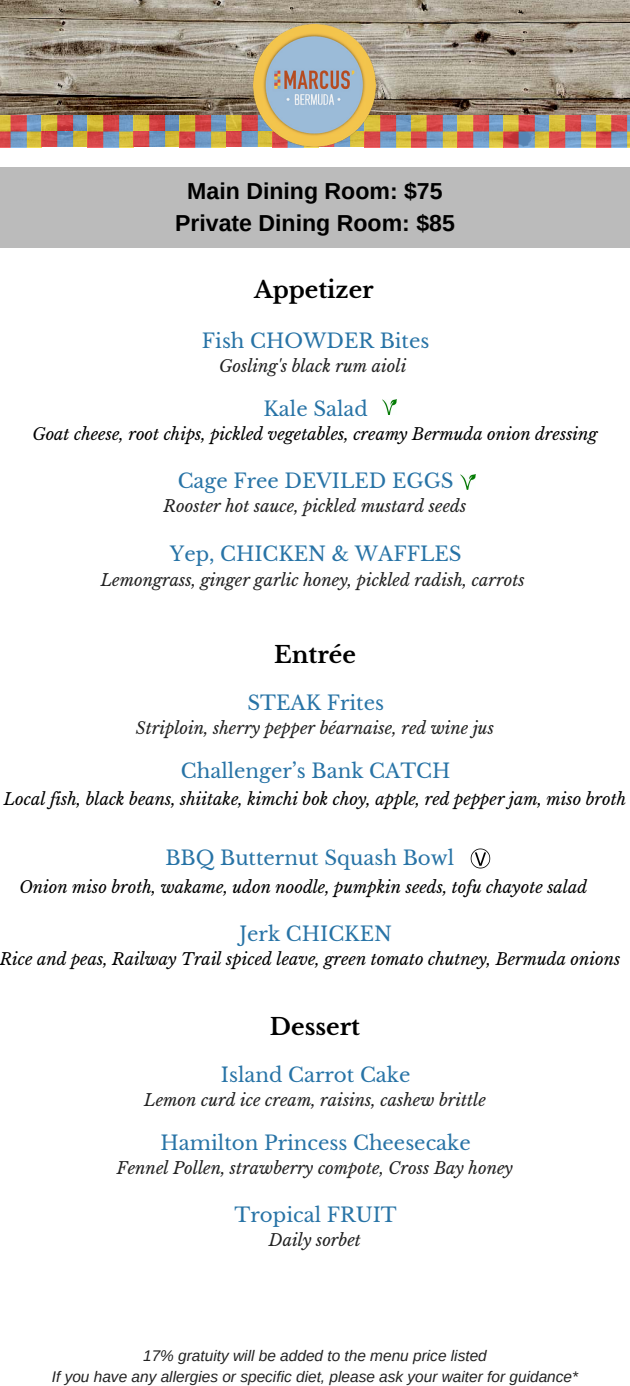
<style>
.page{position:relative;width:630px;height:1386px;background:#fff}
.page>*{position:absolute;margin:0;border:0;box-sizing:border-box;transform-origin:0 0}
.t1{font:700 23.1px/32.2px "Arimo";color:#000;text-align:center}
.t2{font:700 23.1px "Libre Baskerville";color:#000}
.t3{font:19.78px "Libre Baskerville";color:#2773a6}
.t4{font:italic 16.45px "Libre Baskerville";color:#000}
.t5{font:italic 16.45px "Libre Baskerville";color:#222}
.t6{font:italic 15.4px/21px "Arimo";color:#222;text-align:center}
</style>
<div class="page">
<img style="left:0;top:0;width:630px;height:115px">
<img style="left:0;top:115px;width:630px;height:32px">
<img style="left:254px;top:25px;width:122px;height:122px">
<img style="left:471px;top:848px;width:19px;height:20px">
<img style="left:461px;top:475px;width:14px;height:14px">
<img style="left:383px;top:400px;width:14px;height:14px">
<div style="left:0;top:167px;width:630px;height:80px;background:#bbb"></div>
<h1 class="t1" style="left:175px;top:175px;width:281px">Main Dining Room: $75<br>Private Dining Room: $85</h1>
<h1 class="t2" style="left:254px;top:276px;width:121px">Appetizer</h1>
<p class="t3" style="left:202px;top:328px;width:229px">Fish CHOWDER Bites</p>
<p class="t5" style="left:219px;top:356px;width:189px">Gosling's black rum aioli</p>
<p class="t3" style="left:264px;top:397px;width:106px">Kale Salad</p>
<p class="t4" style="left:32px;top:424px;width:567px">Goat cheese, root chips, pickled vegetables, creamy Bermuda onion dressing</p>
<p class="t3" style="left:178px;top:469px;width:277px">Cage Free DEVILED EGGS</p>
<p class="t5" style="left:164px;top:496px;width:304px">Rooster hot sauce, pickled mustard seeds</p>
<p class="t3" style="left:170px;top:542px;width:293px">Yep, CHICKEN &amp; WAFFLES</p>
<p class="t5" style="left:101px;top:570px;width:426px">Lemongrass, ginger garlic honey, pickled radish, carrots</p>
<h1 class="t2" style="left:274px;top:641px;width:83px">Entrée</h1>
<p class="t3" style="left:247px;top:691px;width:138px">STEAK Frites</p>
<p class="t5" style="left:136px;top:718px;width:360px">Striploin, sherry pepper béarnaise, red wine jus</p>
<p class="t3" style="left:181px;top:759px;width:271px">Challenger’s Bank CATCH</p>
<p class="t4" style="left:4px;top:789px;width:624px">Local fish, black beans, shiitake, kimchi bok choy, apple, red pepper jam, miso broth</p>
<p class="t3" style="left:165px;top:845px;width:290px">BBQ Butternut Squash Bowl</p>
<p class="t4" style="left:19px;top:877px;width:569px">Onion miso broth, wakame, udon noodle, pumpkin seeds, tofu chayote salad</p>
<p class="t3" style="left:240px;top:922px;width:154px">Jerk CHICKEN</p>
<p class="t4" style="left:0;top:949px;width:622px">Rice and peas, Railway Trail spiced leave, green tomato chutney, Bermuda onions</p>
<h1 class="t2" style="left:270px;top:1013px;width:92px">Dessert</h1>
<p class="t3" style="left:221px;top:1062px;width:191px">Island Carrot Cake</p>
<p class="t5" style="left:144px;top:1090px;width:343px">Lemon curd ice cream, raisins, cashew brittle</p>
<p class="t3" style="left:161px;top:1131px;width:312px">Hamilton Princess Cheesecake</p>
<p class="t5" style="left:117px;top:1158px;width:398px">Fennel Pollen, strawberry compote, Cross Bay honey</p>
<p class="t3" style="left:235px;top:1203px;width:164px">Tropical FRUIT</p>
<p class="t5" style="left:269px;top:1230px;width:93px">Daily sorbet</p>
<p class="t6" style="left:52px;top:1345px;width:528px">17% gratuity will be added to the menu price listed<br>If you have any allergies or specific diet, please ask your waiter for guidance*</p>
</div>
